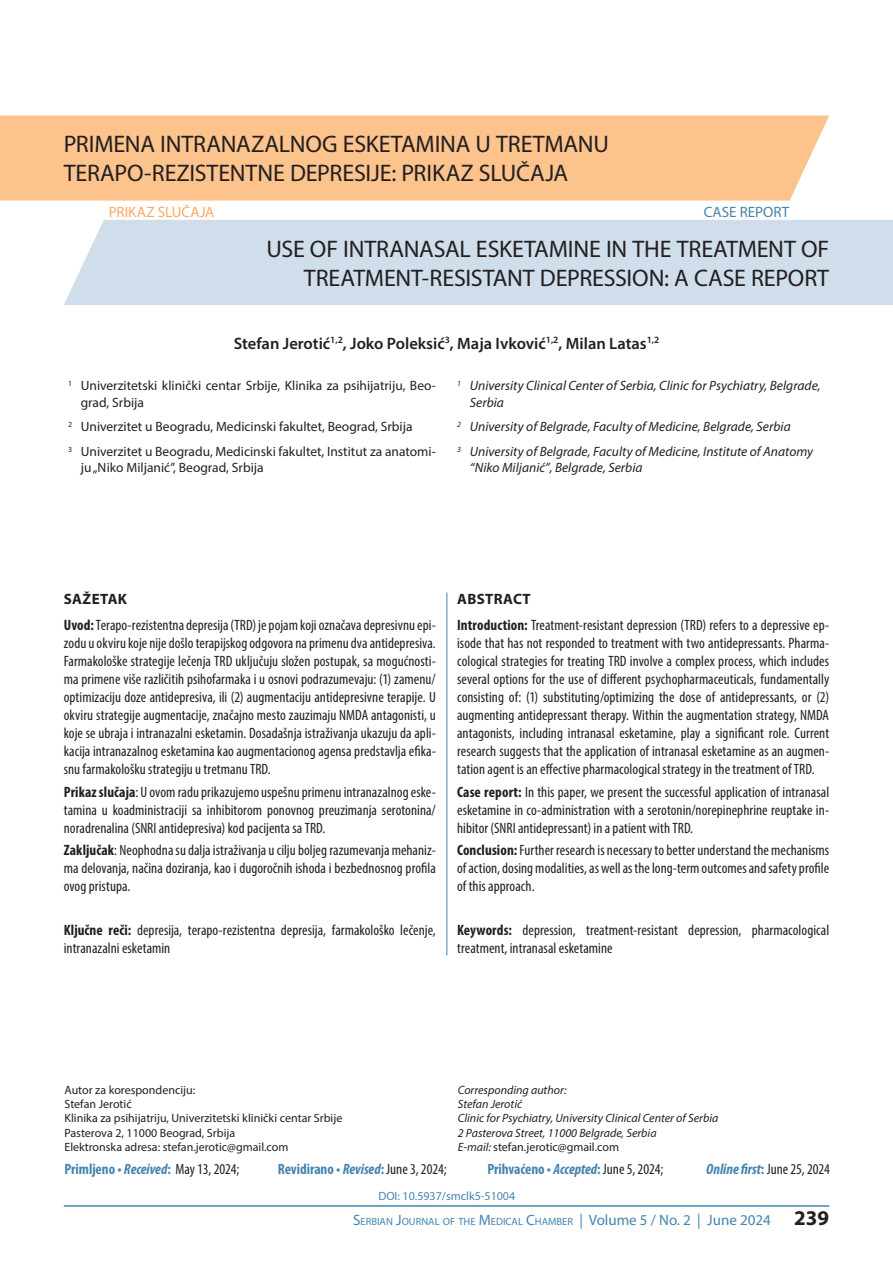
<style>
.page{position:relative;width:893px;height:1263px;background:#fff}
.page>*{position:absolute;margin:0;border:0;box-sizing:border-box;transform-origin:0 0}
.t1{font:24px/28.8px "Myriad Pro";letter-spacing:-.005em;color:#231f20}
.t2{font:600 16.5px "Myriad Pro";color:#231f20}
.t3{font:condensed 15px/18px "Myriad Pro";letter-spacing:.005em;color:#231f20;text-align:justify}
.t4{font:700 condensed 15px "Myriad Pro";letter-spacing:-.005em;color:#4584af}
.t5{font:italic 700 condensed 15px "Myriad Pro";letter-spacing:-.005em;color:#4584af}
.t6{font:15px "Myriad Pro";letter-spacing:-.01em;color:#f9a963}
.t7{font:15px "Myriad Pro";color:#4584af}
.t8{font:13.5px/16.2px "Myriad Pro";color:#231f20}
.t9{font:italic 13.5px/16.2px "Myriad Pro";color:#231f20}
.t10{font:12px/14.4px "Myriad Pro";color:#231f20}
.t11{font:italic 12px/14.4px "Myriad Pro";color:#231f20}
.t12{font:12px "Myriad Pro";color:#4584af}
.t13{font:10.5px "Myriad Pro";color:#4584af}
.s1{font-weight:700;font-stretch:normal}
.s2{font-weight:700}
.s3{font-style:normal}
.s4{font-style:italic}
.s5{font-weight:400;color:#231f20}
.s6{font-weight:400;font-style:normal;color:#231f20}
.s7{font-size:15px}
.s8{font-weight:700;font-size:21px;color:#231f20}
</style>
<div class="page">
<hr style="left:64px;top:1205px;width:765px;height:2px;background:#4584af">
<div style="left:0;top:116px;width:829px;height:85px;background:#fcc38c"></div>
<div style="left:64px;top:220px;width:829px;height:85px;background:#d0ddeb"></div>
<hr style="left:447px;top:592px;width:1px;height:363px;background:#4584af">
<h1 class="t1" style="left:64px;top:129px;width:547px">PRIMENA INTRANAZALNOG ESKETAMINA U TRETMANU<br>TERAPO-REZISTENTNE DEPRESIJE: PRIKAZ SLUČAJA</h1>
<p class="t6" style="left:109px;top:203px;width:106px">PRI KAZ SLU ČAJA</p>
<p class="t7" style="left:704px;top:203px;width:69px">CASEREPORT</p>
<h1 class="t1" style="left:267px;top:234px;width:564px;text-align:right">USE OF INTRANASAL ESKETAMINE IN THE TREATMENT OF<br>TREATMENT-RESISTANT DEPRESSION: A CASE REPORT</h1>
<p class="t2" style="left:234px;top:333px;width:427px">Stefan Jerotić<sup>1,2</sup>, Joko Poleksić<sup>3</sup>, Maja Ivković<sup>1,2</sup>, Milan Latas<sup>1,2</sup></p>
<p class="t8" style="left:81px;top:378px;width:357px;text-indent:-13px"><sup>1</sup> Univerzitetski klinički centar Srbije, Klinika za psihijatriju, Beo&shy;grad, Srbija</p>
<p class="t8" style="left:68px;top:414px;width:369px;line-height:24.8px"><sup>2</sup> Univerzitet u Beogradu, Medicinski fakultet, Beograd, Srbija<br><sup>3</sup> Univerzitet u Beogradu, Medicinski fakultet, Institut za anatomi-</p>
<p class="t8" style="left:81px;top:459px;width:184px">ju „Niko Miljanić”, Beograd, Srbija</p>
<p class="t9" style="left:470px;top:378px;width:352px;text-indent:-13px"><sup>1</sup> University Clinical Center of Serbia, Clinic for Psychiatry, Belgrade,<br>Serbia</p>
<p class="t9" style="left:457px;top:414px;width:358px;line-height:24.8px"><sup>2</sup> University of Belgrade, Faculty of Medicine, Belgrade, Serbia<br><sup>3</sup> University of Belgrade, Faculty of Medicine, Institute of Anatomy</p>
<p class="t9" style="left:470px;top:459px;width:174px">“Niko Miljanić”, Belgrade, Serbia</p>
<p class="t3" style="left:64px;top:585px;width:374px;line-height:26.5px"><span class="s1">SAŽETAK<br></span><span class="s2">Uvod:</span> Terapo-rezistentna depresija (TRD) je pojam koji označava depresivnu epi-</p>
<p class="t3" style="left:64px;top:634px;width:374px">zodu u okviru koje nije došlo terapijskog odgovora na primenu dva antidepresiva.<br>Farmakološke strategije lečenja TRD uključuju složen postupak, sa mogućnosti&shy;ma primene više različitih psihofarmaka i u osnovi podrazumevaju: (1) zamenu/ optimizaciju doze antidepresiva, ili (2) augmentaciju antidepresivne terapije. U okviru strategije augmentacije, značajno mesto zauzimaju NMDA antagonisti, u koje se ubraja i intranazalni esketamin. Dosadašnja istraživanja ukazuju da apli&shy;kacija intranazalnog esketamina kao augmentacionog agensa predstavlja efika&shy;snu farmakološku strategiju u tretmanu TRD.</p>
<p class="t3" style="left:64px;top:782px;width:374px"><span class="s2">Prikaz slučaja</span>: U ovom radu prikazujemo uspešnu primenu intranazalnog eske&shy;tamina u koadministraciji sa inhibitorom ponovnog preuzimanja serotonina/ noradrenalina (SNRI antidepresiva) kod pacijenta sa TRD.</p>
<p class="t3" style="left:64px;top:841px;width:374px"><span class="s2">Zaključak</span>: Neophodna su dalja istraživanja u cilju boljeg razumevanja mehaniz&shy;ma delovanja, načina doziranja, kao i dugoročnih ishoda i bezbednosnog profila ovog pristupa.</p>
<p class="t3" style="left:64px;top:921px;width:374px"><span class="s2">Ključne reči:</span> depresija, terapo-rezistentna depresija, farmakološko lečenje, intranazalni esketamin</p>
<p class="t3" style="left:457px;top:585px;width:374px;line-height:26.5px"><span class="s1">ABSTRACT<br></span><span class="s2">Introduction:</span> Treatment-resistant depression (TRD) refers to a depressive ep-</p>
<p class="t3" style="left:457px;top:634px;width:374px">isode that has not responded to treatment with two antidepressants. Pharma&shy;cological strategies for treating TRD involve a complex process, which includes several options for the use of different psychopharmaceuticals, fundamentally consisting of: (1) substituting/optimizing the dose of antidepressants, or (2) augmenting antidepressant therapy. Within the augmentation strategy, NMDA antagonists, including intranasal esketamine, play a significant role. Current research suggests that the application of intranasal esketamine as an augmen&shy;tation agent is an effective pharmacological strategy in the treatment of TRD.</p>
<p class="t3" style="left:457px;top:782px;width:374px"><span class="s2">Case report:</span> In this paper, we present the successful application of intranasal esketamine in co-administration with a serotonin/norepinephrine reuptake in&shy;hibitor (SNRI antidepressant) in a patient with TRD.</p>
<p class="t3" style="left:457px;top:841px;width:374px"><span class="s2">Conclusion:</span> Further research is necessary to better understand the mechanisms of action, dosing modalities, as well as the long-term outcomes and safety profile of this approach.</p>
<p class="t3" style="left:457px;top:921px;width:374px"><span class="s2">Keywords:</span> depression, treatment-resistant depression, pharmacological treatment, intranasal esketamine</p>
<p class="t10" style="left:64px;top:1082px;width:279px">Autor za korespondenciju:<br>Stefan Jerotić<br>Klinika za psihijatriju, Univerzitetski klinički centar Srbije Pasterova 2, 11000 Beograd, Srbija<br>Elektronska adresa: stefan.jerotic@gmail.com</p>
<p class="t11" style="left:458px;top:1082px;width:262px">Corresponding author:<br>Stefan Jerotić<br>Clinic for Psychiatry, University Clinical Center of Serbia 2 Pasterova Street, 11000 Belgrade, Serbia<br>E-mail: <span class="s3">stefan.jerotic@gmail.com</span></p>
<p class="t12" style="left:378px;top:1188px;width:138px">DOI: 10.5937/smclk5-51004</p>
<p class="t4" style="left:64px;top:1159px;width:176px">Primljeno • <span class="s4">Received</span>: <span class="s5">May 13, 2024;</span></p>
<p class="t4" style="left:278px;top:1159px;width:170px">Revidirano • <span class="s4">Revised</span>: <span class="s5">June 3, 2024;</span></p>
<p class="t4" style="left:487px;top:1159px;width:178px">Prihvaćeno • <span class="s4">Accepted</span>: <span class="s5">June 5, 2024;</span></p>
<p class="t5" style="left:706px;top:1161px;width:125px">Online first<span class="s3">:</span> <span class="s6">June 25, 2024</span></p>
<p class="t13" style="left:353px;top:1215px;width:477px"><span class="s7">S</span>ERBIAN <span class="s7">J</span>OURNAL OF THE <span class="s7">M</span>EDICAL <span class="s7">C</span>HAMBER <span class="s7">| Volume 5 / No. 2 | June 2024</span> <span class="s8">239</span></p>
</div>
